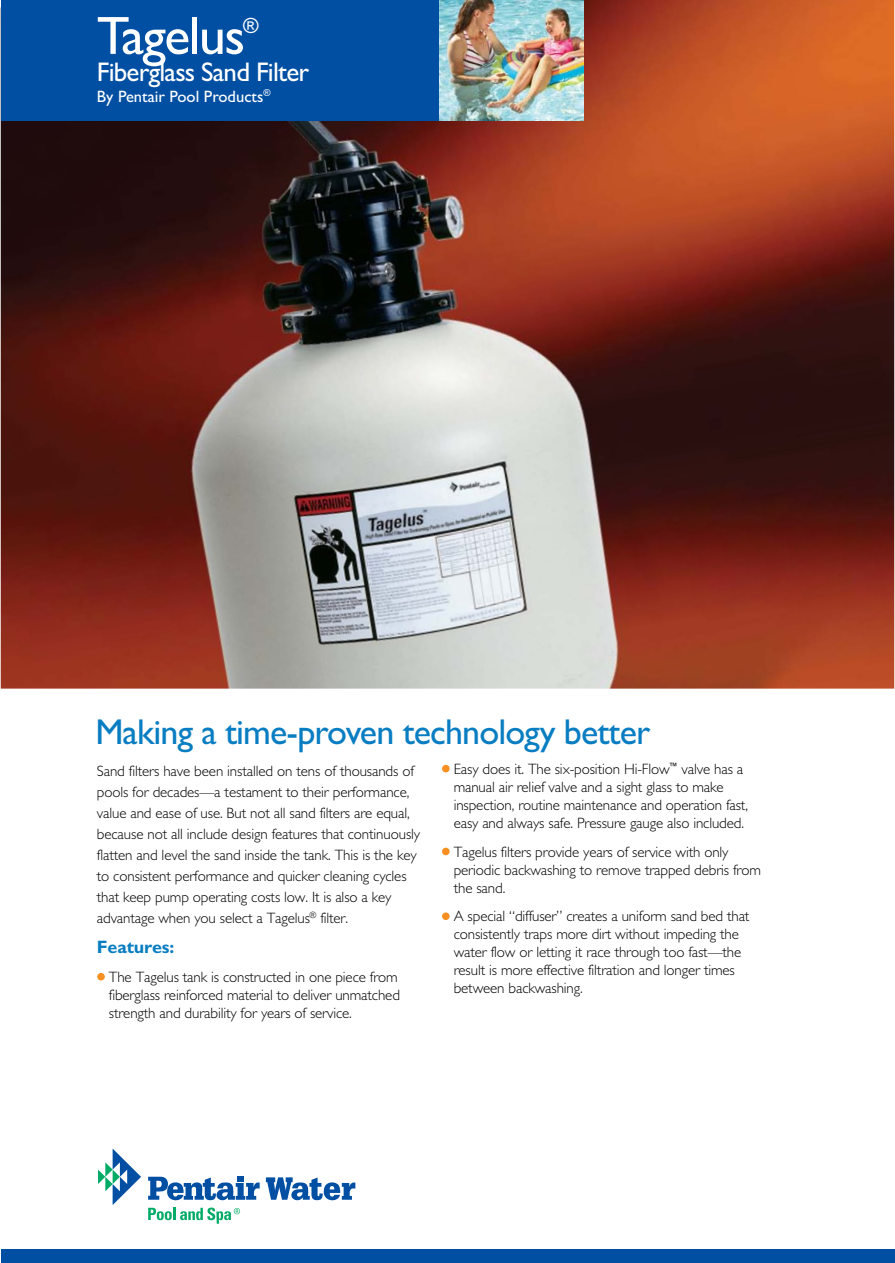
<style>
.page{position:relative;width:895px;height:1263px;background:#fff}
.page>*{position:absolute;margin:0;border:0;box-sizing:border-box;transform-origin:0 0}
.t1{font:54px "M Gill Sans";letter-spacing:-.03em;color:#fff}
.t2{font:36px "M Gill Sans";letter-spacing:-.025em;color:#087dc2}
.t3{font:27px "M Gill Sans";letter-spacing:-.03em;color:#fff}
.t4{font:21px "M Gill Sans";color:#fff}
.t5{font:700 18px "M Gill Sans";letter-spacing:-.01em;color:#087dc2}
.t6{font:16.5px "M Gill Sans";color:#fff}
.t7{font:300 15px/18px "M Gill Sans";letter-spacing:-.01em;color:#000}
</style>
<div class="page">
<div style="left:1px;top:1249px;width:892px;height:14px;background:#004fa3"></div>
<svg style="left:98px;top:1148px;width:43px;height:57px"></svg>
<svg style="left:266px;top:1177px;width:89px;height:24px"></svg>
<svg style="left:148px;top:1176px;width:111px;height:48px"></svg>
<img style="left:1px;top:0;width:892px;height:689px">
<div style="left:1px;top:0;width:445px;height:120px;background:#004fa3"></div>
<div style="left:442px;top:765px;width:7px;height:7px;background:#f79021;border-radius:50%"></div>
<div style="left:442px;top:848px;width:7px;height:7px;background:#f79021;border-radius:50%"></div>
<div style="left:442px;top:912px;width:7px;height:8px;background:#f79021;border-radius:50%"></div>
<img style="left:439px;top:0;width:144px;height:120px">
<div style="left:97px;top:973px;width:8px;height:7px;background:#f79021;border-radius:50%"></div>
<h1 class="t1" style="left:97px;top:6px;width:150px">Tagelus</h1>
<h3 class="t4" style="left:243px;top:14px;width:17px">®</h3>
<h3 class="t3" style="left:97px;top:57px;width:214px">Fiberglass Sand Filter</h3>
<p class="t6" style="left:97px;top:87px;width:175px">By Pentair Pool Products<sup>®</sup></p>
<h2 class="t2" style="left:95px;top:712px;width:556px">Making a time-proven technology better</h2>
<p class="t7" style="left:97px;top:761px;width:324px;line-height:21px">Sand filters have been installed on tens of thousands of pools for decades—a testament to their performance, value and ease of use. But not all sand filters are equal, because not all include design features that continuously flatten and level the sand inside the tank. This is the key to consistent performance and quicker cleaning cycles that keep pump operating costs low. It is also a key advantage when you select a Tagelus<sup>®</sup> filter.</p>
<p class="t5" style="left:97px;top:937px;width:79px">Features:</p>
<p class="t7" style="left:109px;top:968px;width:292px">The Tagelus tank is constructed in one piece from fiberglass reinforced material to deliver unmatched strength and durability for years of service.</p>
<p class="t7" style="left:453px;top:760px;width:296px">Easy does it. The six-position Hi-Flow<sup>™</sup> valve has a manual air relief valve and a sight glass to make inspection, routine maintenance and operation fast, easy and always safe. Pressure gauge also included.</p>
<p class="t7" style="left:453px;top:843px;width:309px">Tagelus filters provide years of service with only periodic backwashing to remove trapped debris from the sand.</p>
<p class="t7" style="left:453px;top:907px;width:297px">A special “diffuser” creates a uniform sand bed that consistently traps more dirt without impeding the water flow or letting it race through too fast—the result is more effective filtration and longer times between backwashing.</p>
</div>
